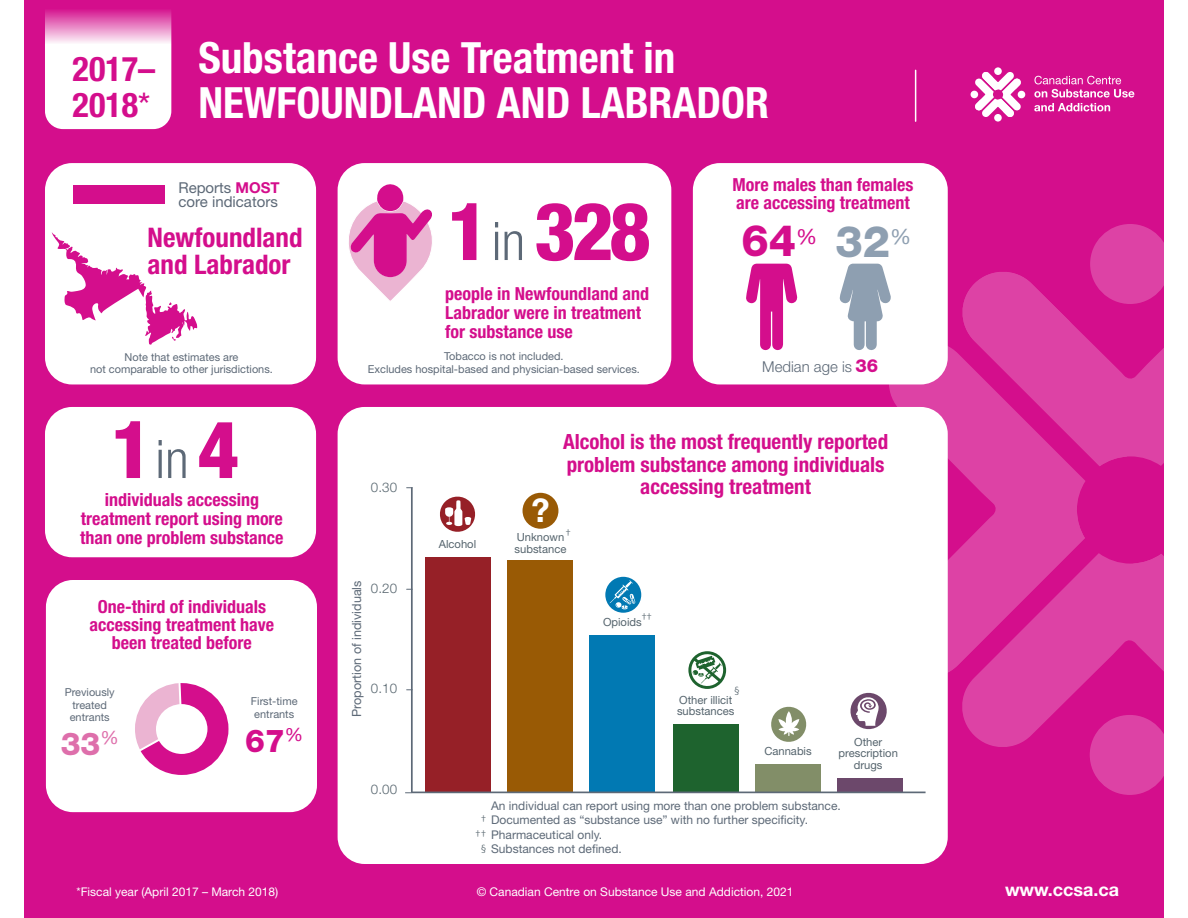
<style>
.page{position:relative;width:1188px;height:918px;background:#fff}
.page>*{position:absolute;margin:0;border:0;box-sizing:border-box;transform-origin:0 0}
.t1{font:800 condensed 80.25px "Helvetica Neue LT Std";color:#d40e8c}
.t2{font:800 43.35px "Helvetica Neue LT Std";color:#d40e8c}
.t3{font:700 condensed 43.05px/45px "Helvetica Neue LT Std";color:#fff}
.t4{font:700 condensed 34.05px/36px "Helvetica Neue LT Std";color:#d40e8c}
.t5{font:700 32.55px "Helvetica Neue LT Std";color:#fff}
.t6{font:800 31.5px "Helvetica Neue LT Std";color:#de6fab}
.t7{font:800 31.5px "Helvetica Neue LT Std";color:#d40e8c}
.t8{font:700 condensed 27px/27px "Helvetica Neue LT Std";color:#d40e8c}
.t9{font:700 condensed 21px/22.5px "Helvetica Neue LT Std";color:#d40e8c;text-align:center}
.t10{font:700 condensed 18px/19.2px "Helvetica Neue LT Std";color:#d40e8c}
.t11{font:700 18px "Helvetica Neue LT Std";color:#fff}
.t12{font:15px/13.5px "Helvetica Neue LT Std";color:#5d6977}
.t13{font:300 15px "Helvetica Neue LT Std";color:#5d6977}
.t14{font:300 13.35px "Helvetica Neue LT Std";letter-spacing:.01em;color:#55646d}
.t15{font:12.6px "Helvetica Neue LT Std";color:#5d6977}
.t16{font:12px "Helvetica Neue LT Std";color:#5d6977}
.t17{font:12px "Helvetica Neue LT Std";color:#fff}
.t18{font:11.25px/11.2px "Helvetica Neue LT Std";color:#55646d}
.t19{font:300 11.25px "Calibri";color:#55646d}
.t20{font:10.95px/12.3px "Helvetica Neue LT Std";color:#5d6977;text-align:center}
.s1{font-weight:400}
.s2{font-weight:700;color:#d40e8c}
.s3{font-weight:300;font-size:53.25px;color:#5d6977}
.s4{color:#8e9fb1}
.s5{font-weight:800;font-size:18px;color:#d40e8c}
.s6{font-family:"Calibri";font-weight:300;font-size:11.25px;color:#55646d}
</style>
<div class="page">
<div style="left:24px;top:0;width:1140px;height:918px;background:#d40e8c"></div>
<svg style="left:962px;top:224px;width:202px;height:242px"></svg>
<svg style="left:885px;top:338px;width:201px;height:174px;fill:#dd42a5"></svg>
<div style="left:994px;top:67px;width:8px;height:8px;background:#fff;border-radius:50%"></div>
<div style="left:971px;top:91px;width:7px;height:7px;background:#fff;border-radius:50%"></div>
<div style="left:1018px;top:91px;width:7px;height:7px;background:#fff;border-radius:50%"></div>
<div style="left:994px;top:114px;width:8px;height:8px;background:#fff;border-radius:50%"></div>
<svg style="left:975px;top:72px;width:46px;height:45px"></svg>
<svg style="left:1034px;top:76px;width:100px;height:35px"></svg>
<hr style="left:915px;top:70px;width:1px;height:51px;background:#fff">
<div style="left:45px;top:163px;width:271px;height:221px;background:#fff;border-radius:27px"></div>
<div style="left:73px;top:186px;width:92px;height:18px;background:#d40e8c"></div>
<div style="left:693px;top:163px;width:255px;height:221px;background:#fff;border-radius:27px"></div>
<svg style="left:746px;top:264px;width:52px;height:86px"></svg>
<div style="left:338px;top:407px;width:610px;height:457px;background:#fff;border-radius:27px"></div>
<div style="left:338px;top:163px;width:333px;height:221px;background:#fff;border-radius:27px"></div>
<svg style="left:840px;top:264px;width:51px;height:86px"></svg>
<svg style="left:349px;top:184px;width:83px;height:117px"></svg>
<svg style="left:52px;top:232px;width:145px;height:113px"></svg>
<div style="left:45px;top:407px;width:271px;height:150px;background:#fff;border-radius:27px"></div>
<svg style="left:771px;top:706px;width:36px;height:36px"></svg>
<div style="left:590px;top:635px;width:65px;height:157px;background:#0179b3"></div>
<div style="left:673px;top:724px;width:66px;height:68px;background:#1e632e"></div>
<div style="left:755px;top:764px;width:66px;height:28px;background:#828e68"></div>
<div style="left:837px;top:778px;width:66px;height:14px;background:#6c486b"></div>
<div style="left:605px;top:577px;width:36px;height:36px;background:#0179b3;border-radius:50%"></div>
<svg style="left:609px;top:580px;width:26px;height:29px"></svg>
<svg style="left:849px;top:512px;width:315px;height:283px"></svg>
<div style="left:425px;top:557px;width:65px;height:235px;background:#962027"></div>
<div style="left:507px;top:561px;width:66px;height:231px;background:#995a05"></div>
<hr style="left:411px;top:487px;width:2px;height:306px;background:#5d6977">
<hr style="left:411px;top:792px;width:515px;height:1px;background:#5d6977">
<svg style="left:440px;top:496px;width:36px;height:36px"></svg>
<svg style="left:688px;top:651px;width:38px;height:38px"></svg>
<div style="left:523px;top:493px;width:35px;height:36px;background:#995a05;border-radius:50%"></div>
<svg style="left:45px;top:10px;width:126px;height:119px;background:#f8dbed"></svg>
<div style="left:46px;top:580px;width:271px;height:232px;background:#fff;border-radius:27px"></div>
<svg style="left:135px;top:683px;width:94px;height:92px"></svg>
<p class="t4" style="left:73px;top:51px;width:84px">2017–<br>2018<span class="s1">*</span></p>
<p class="t3" style="left:198px;top:34px;width:572px">Substance Use Treatment in<br>NEWFOUNDLAND AND LABRADOR</p>
<p class="t10" style="left:733px;top:175px;width:182px;line-height:18px">More males than females are accessing treatment</p>
<p class="t12" style="left:178px;top:181px;width:103px">Reports <span class="s2">MOST </span>core indicators</p>
<p class="t1" style="left:447px;top:182px;width:205px">1<span class="s3">in</span> 328</p>
<p class="t8" style="left:148px;top:223px;width:156px">Newfoundland and Labrador</p>
<p class="t2" style="left:741px;top:215px;width:171px">64<sup>%</sup> <span class="s4">32</span><sup>%</sup></p>
<p class="t20" style="left:90px;top:351px;width:184px">Note that estimates are<br>not comparable to other jurisdictions.</p>
<p class="t1" style="left:111px;top:400px;width:130px">1<span class="s3">in</span> 4</p>
<p class="t10" style="left:80px;top:489px;width:205px;text-align:center">individuals accessing treatment report using more than one problem substance</p>
<p class="t10" style="left:90px;top:597px;width:186px;line-height:18px;text-align:center">One-third of individuals accessing treatment have been treated before</p>
<p class="t20" style="left:65px;top:686px;width:52px">Previously treated entrants</p>
<p class="t6" style="left:61px;top:725px;width:60px">33<sup>%</sup></p>
<p class="t20" style="left:251px;top:695px;width:48px">First-time entrants</p>
<p class="t7" style="left:245px;top:722px;width:60px">67<sup>%</sup></p>
<p class="t10" style="left:445px;top:284px;width:205px">people in Newfoundland and<br>Labrador were in treatment for substance use</p>
<p class="t20" style="left:444px;top:350px;width:121px">Tobacco is not included.</p>
<p class="t20" style="left:368px;top:362px;width:274px">Excludes hospital-based and physician-based services.</p>
<p class="t13" style="left:762px;top:357px;width:118px">Median age is <span class="s5">36</span></p>
<p class="t14" style="left:371px;top:479px;width:28px">0.30</p>
<p class="t15" style="left:349px;top:717px;width:138px;rotate:-90deg">Proportion of individuals</p>
<p class="t14" style="left:371px;top:580px;width:28px">0.20</p>
<p class="t14" style="left:371px;top:680px;width:28px">0.10</p>
<p class="t14" style="left:371px;top:781px;width:28px">0.00</p>
<p class="t18" style="left:439px;top:539px;width:39px">Alcohol</p>
<p class="t9" style="left:563px;top:430px;width:327px">Alcohol is the most frequently reported</p>
<p class="t9" style="left:567px;top:453px;width:319px">problem substance among individuals accessing treatment</p>
<p class="t18" style="left:515px;top:532px;width:53px">Unknown substance</p>
<p class="t5" style="left:531px;top:491px;width:20px">?</p>
<p class="t19" style="left:565px;top:526px;width:7px">†</p>
<p class="t19" style="left:642px;top:610px;width:12px">††</p>
<p class="t18" style="left:603px;top:617px;width:40px">Opioids</p>
<p class="t19" style="left:734px;top:684px;width:7px">§</p>
<p class="t18" style="left:677px;top:694px;width:59px">Other illicit substances</p>
<p class="t18" style="left:764px;top:745px;width:49px">Cannabis</p>
<p class="t18" style="left:839px;top:736px;width:61px;text-align:center">Other prescription drugs</p>
<p class="t16" style="left:491px;top:799px;width:351px">An individual can report using more than one problem substance.</p>
<p class="t16" style="left:481px;top:813px;width:329px"><span class="s6">†</span> Documented as “substance use” with no further specificity.</p>
<p class="t16" style="left:475px;top:827px;width:129px"><span class="s6">† †</span> Pharmaceutical only.</p>
<p class="t16" style="left:481px;top:841px;width:143px"><span class="s6">§</span> Substances not defined.</p>
<p class="t17" style="left:77px;top:884px;width:203px">*Fiscal year (April 2017 – March 2018)</p>
<p class="t11" style="left:1005px;top:878px;width:116px">www.ccsa.ca</p>
<p class="t17" style="left:477px;top:884px;width:318px">© Canadian Centre on Substance Use and Addiction, 2021</p>
</div>
